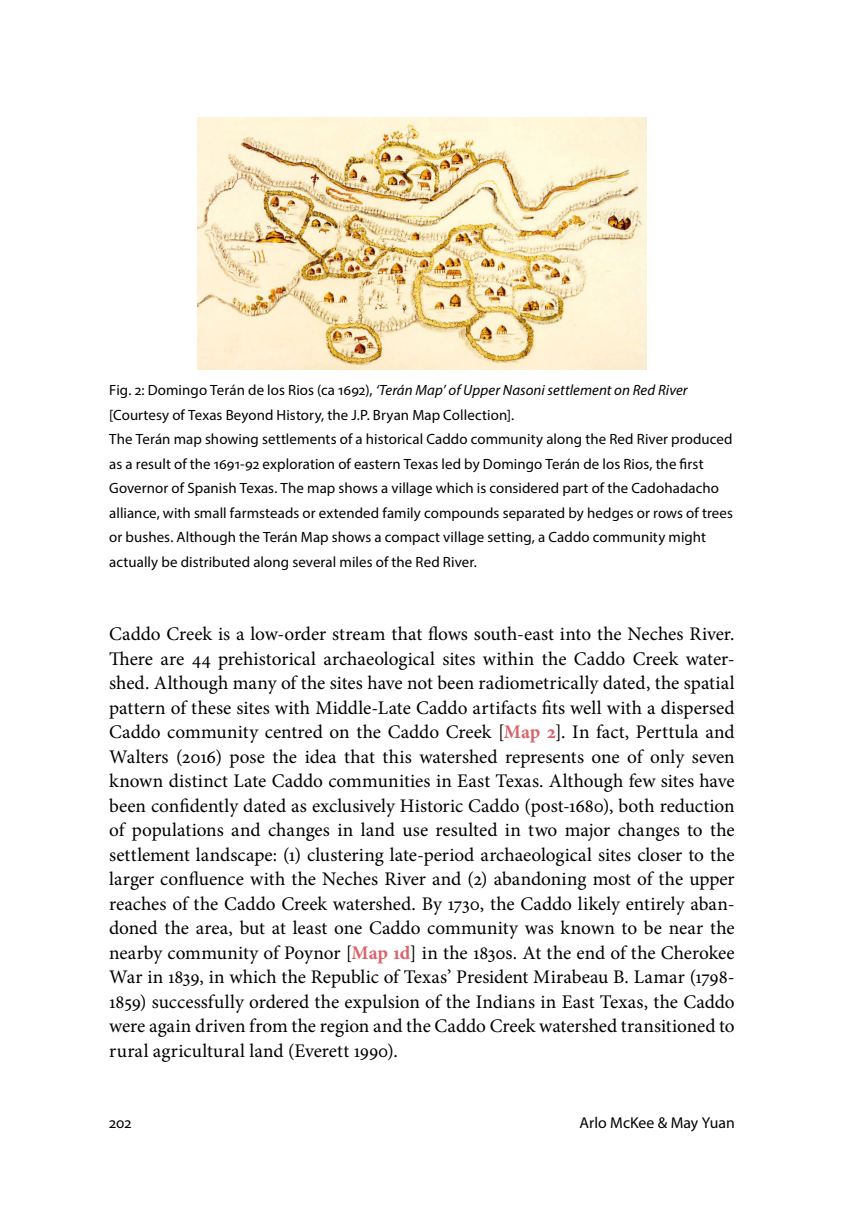
<style>
.page{position:relative;width:844px;height:1211px;background:#fff}
.page>*{position:absolute;margin:0;border:0;box-sizing:border-box;transform-origin:0 0}
.t1{font:19.25px/24.5px "Minion Pro";letter-spacing:.005em;color:#000;text-align:justify}
.t2{font:15.75px "Myriad Pro";color:#000}
.t3{font:14.88px/24.5px "Myriad Pro";letter-spacing:.005em;color:#000}
.s1{font-style:italic}
.s2{font-weight:700;color:#d8656b}
</style>
<div class="page">
<img style="left:198px;top:118px;width:448px;height:251px">
<p class="t3" style="left:109px;top:377px;width:625px">Fig. 2: Domingo Terán de los Rios (ca 1692), <span class="s1">‘Terán Map’ of Upper Nasoni settlement on Red River </span>[Courtesy of Texas Beyond History, the J.P. Bryan Map Collection].<br>The Terán map showing settlements of a historical Caddo community along the Red River produced as a result of the 1691-92 exploration of eastern Texas led by Domingo Terán de los Rios, the first Governor of Spanish Texas. The map shows a village which is considered part of the Cadohadacho alliance, with small farmsteads or extended family compounds separated by hedges or rows of trees or bushes. Although the Terán Map shows a compact village setting, a Caddo community might actually be distributed along several miles of the Red River.</p>
<p class="t1" style="left:109px;top:622px;width:627px">Caddo Creek is a low-order stream that flows south-east into the Neches River.<br>There are 44 prehistorical archaeological sites within the Caddo Creek water&shy;shed. Although many of the sites have not been radiometrically dated, the spatial pattern of these sites with Middle-Late Caddo artifacts fits well with a dispersed Caddo community centred on the Caddo Creek [<span class="s2">Map 2</span>]. In fact, Perttula and Walters (2016) pose the idea that this watershed represents one of only seven known distinct Late Caddo communities in East Texas. Although few sites have been confidently dated as exclusively Historic Caddo (post-1680), both reduction of populations and changes in land use resulted in two major changes to the settlement landscape: (1) clustering late-period archaeological sites closer to the larger confluence with the Neches River and (2) abandoning most of the upper reaches of the Caddo Creek watershed. By 1730, the Caddo likely entirely aban&shy;doned the area, but at least one Caddo community was known to be near the nearby community of Poynor [<span class="s2">Map 1d</span>] in the 1830s. At the end of the Cherokee War in 1839, in which the Republic of Texas’ President Mirabeau B. Lamar (1798- 1859) successfully ordered the expulsion of the Indians in East Texas, the Caddo were again driven from the region and the Caddo Creek watershed transitioned to rural agricultural land (Everett 1990).</p>
<p class="t2" style="left:109px;top:1112px;width:24px">202</p>
<p class="t2" style="left:579px;top:1112px;width:157px">Arlo McKee &amp; May Yuan</p>
</div>
